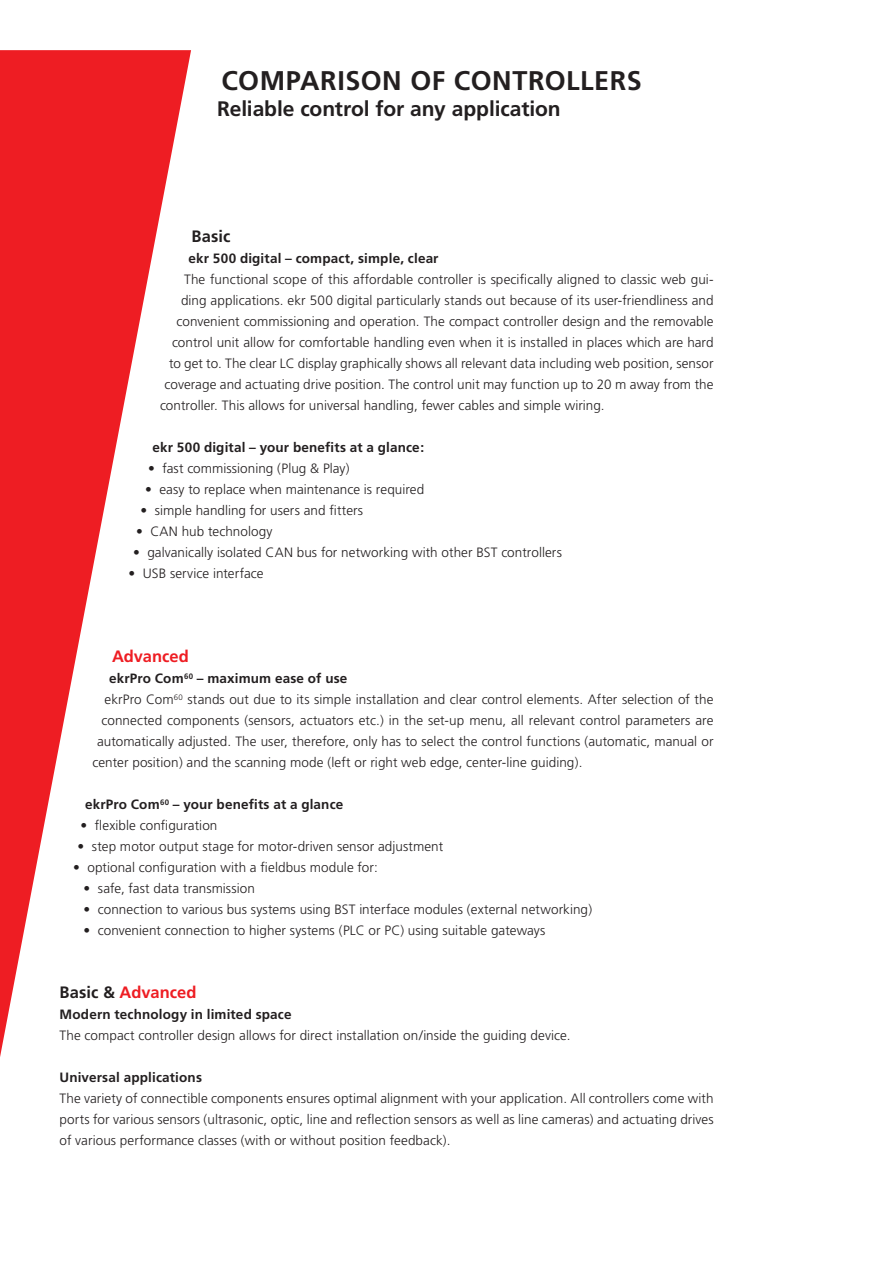
<style>
.page{position:relative;width:893px;height:1263px;background:#fff}
.page>*{position:absolute;margin:0;border:0;box-sizing:border-box;transform-origin:0 0}
.t1{font:700 27px "Frutiger";letter-spacing:.02em;color:#231f20}
.t2{font:700 21px "Frutiger";letter-spacing:-.005em;color:#231f20}
.t3{font:700 16.5px "Frutiger";color:#ee1d23}
.t4{font:700 16.5px "Frutiger";color:#231f20}
.t5{font:300 13.5px/21px "Frutiger";letter-spacing:.005em;color:#231f20;text-align:justify}
.t6{font:700 13.5px "Frutiger";letter-spacing:.01em;color:#231f20}
.s1{color:#231f20}
</style>
<div class="page">
<svg style="left:0;top:50px;width:191px;height:1007px"></svg>
<h1 class="t1" style="left:222px;top:64px;width:422px">Co mpariso n o f co ntro llers</h1>
<h2 class="t2" style="left:217px;top:96px;width:345px">Reliable control for any application</h2>
<p class="t4" style="left:192px;top:226px;width:40px">Basic</p>
<p class="t6" style="left:189px;top:250px;width:251px">ekr 500 digital – compact, simple, clear</p>
<p class="t5" style="left:184px;top:269px;width:531px">The functional scope of this affordable controller is specifically aligned to classic web gui-</p>
<p class="t5" style="left:181px;top:290px;width:534px">ding applications. ekr 500 digital particularly stands out because of its user-friendliness and</p>
<p class="t5" style="left:177px;top:311px;width:539px">convenient commissioning and operation. The compact controller design and the removable</p>
<p class="t5" style="left:172px;top:332px;width:543px">control unit allow for comfortable handling even when it is installed in places which are hard</p>
<p class="t5" style="left:169px;top:353px;width:546px">to get to. The clear LC display graphically shows all relevant data including web position, sensor</p>
<p class="t5" style="left:165px;top:374px;width:550px">coverage and actuating drive position. The control unit may function up to 20 m away from the</p>
<p class="t5" style="left:160px;top:395px;width:446px">controller. This allows for universal handling, fewer cables and simple wiring.</p>
<p class="t6" style="left:153px;top:439px;width:273px">ekr 500 digital – your benefits at a glance:</p>
<p class="t5" style="left:148px;top:458px;width:203px">• fast commissioning (Plug &amp; Play)</p>
<p class="t5" style="left:145px;top:479px;width:281px">• easy to replace when maintenance is required</p>
<p class="t5" style="left:141px;top:500px;width:224px">• simple handling for users and fitters</p>
<p class="t5" style="left:136px;top:521px;width:138px">• CAN hub technology</p>
<p class="t5" style="left:133px;top:542px;width:430px">• galvanically isolated CAN bus for networking with other BST controllers</p>
<p class="t5" style="left:129px;top:563px;width:137px">• USB service interface</p>
<p class="t3" style="left:112px;top:646px;width:79px">Advanced</p>
<p class="t6" style="left:109px;top:670px;width:240px">ekrPro Com<sup>60</sup> – maximum ease of use</p>
<p class="t5" style="left:105px;top:689px;width:610px">ekrPro Com<sup>60</sup> stands out due to its simple installation and clear control elements. After selection of the</p>
<p class="t5" style="left:102px;top:710px;width:613px">connected components (sensors, actuators etc.) in the set-up menu, all relevant control parameters are</p>
<p class="t5" style="left:97px;top:731px;width:618px">automatically adjusted. The user, therefore, only has to select the control functions (automatic, manual or</p>
<p class="t5" style="left:93px;top:752px;width:492px">center position) and the scanning mode (left or right web edge, center-line guiding).</p>
<p class="t6" style="left:85px;top:796px;width:260px">ekrPro Com<sup>60</sup> – your benefits at a glance</p>
<p class="t5" style="left:81px;top:815px;width:138px">• flexible configuration</p>
<p class="t5" style="left:78px;top:836px;width:367px">• step motor output stage for motor-driven sensor adjustment</p>
<p class="t5" style="left:73px;top:857px;width:306px">• optional configuration with a fieldbus module for:</p>
<p class="t5" style="left:84px;top:878px;width:173px">• safe, fast data transmission</p>
<p class="t5" style="left:84px;top:899px;width:510px">• connection to various bus systems using BST interface modules (external networking)</p>
<p class="t5" style="left:84px;top:920px;width:463px">• convenient connection to higher systems (PLC or PC) using suitable gateways</p>
<p class="t3" style="left:60px;top:982px;width:139px"><span class="s1">Basic &amp;</span> Advanced</p>
<p class="t6" style="left:60px;top:1006px;width:234px">Modern technology in limited space</p>
<p class="t5" style="left:60px;top:1025px;width:512px">The compact controller design allows for direct installation on/inside the guiding device.</p>
<p class="t6" style="left:60px;top:1069px;width:144px">Universal applications</p>
<p class="t5" style="left:60px;top:1088px;width:656px">The variety of connectible components ensures optimal alignment with your application. All controllers come with ports for various sensors (ultrasonic, optic, line and reflection sensors as well as line cameras) and actuating drives of various performance classes (with or without position feedback).</p>
</div>
